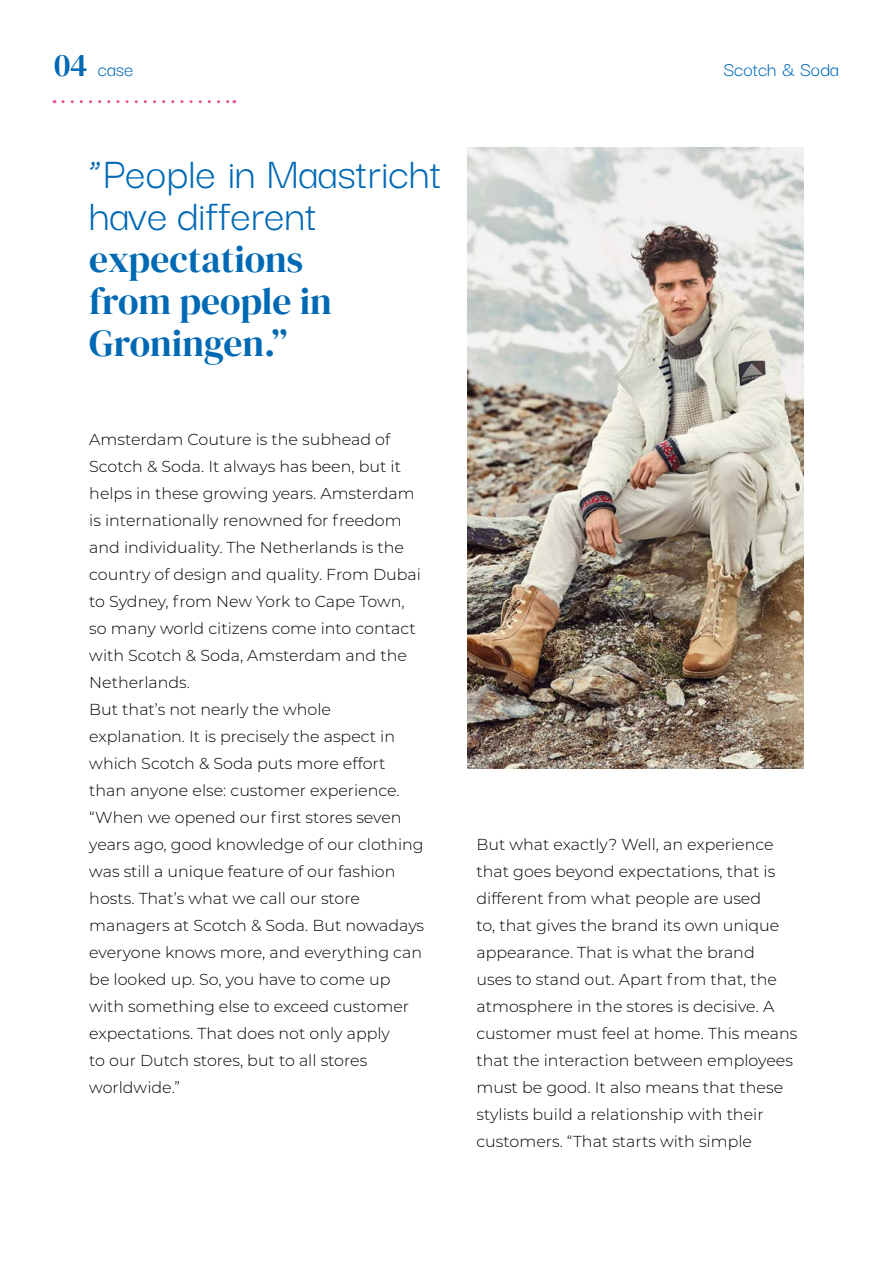
<style>
.page{position:relative;width:893px;height:1263px;background:#fff}
.page>*{position:absolute;margin:0;border:0;box-sizing:border-box;transform-origin:0 0}
.t1{font:46.5px/42px "Darker Grotesque";color:#0069b4}
.t2{font:37.5px/42px "DM Serif Display";color:#0069b4}
.t3{font:21px "Darker Grotesque";color:#0069b4}
.t4{font:300 15.9px/27px "Montserrat";color:#000}
.s1{font-family:"DM Serif Display";font-size:32.25px}
</style>
<div class="page">
<svg style="left:63px;top:100px;width:172px;height:3px"></svg>
<img style="left:468px;top:148px;width:336px;height:621px">
<h3 class="t3" style="left:54px;top:54px;width:81px"><span class="s1">04</span> case</h3>
<h3 class="t3" style="left:723px;top:53px;width:117px">Scotch &amp; Soda</h3>
<h1 class="t1" style="left:89px;top:150px;width:354px">“People in Maastricht have different</h1>
<h2 class="t2" style="left:89px;top:239px;width:244px">expectations from people in<br>Groningen.”</h2>
<p class="t4" style="left:89px;top:425px;width:336px">Amsterdam Couture is the subhead of Scotch &amp; Soda. It always has been, but it helps in these growing years. Amsterdam is internationally renowned for freedom and individuality. The Netherlands is the country of design and quality. From Dubai to Sydney, from New York to Cape Town, so many world citizens come into contact with Scotch &amp; Soda, Amsterdam and the Netherlands.<br>But that’s not nearly the whole explanation. It is precisely the aspect in which Scotch &amp; Soda puts more effort than anyone else: customer experience. “When we opened our first stores seven years ago, good knowledge of our clothing was still a unique feature of our fashion hosts. That’s what we call our store managers at Scotch &amp; Soda. But nowadays everyone knows more, and everything can be looked up. So, you have to come up with something else to exceed customer expectations. That does not only apply<br>to our Dutch stores, but to all stores worldwide.”</p>
<p class="t4" style="left:476px;top:830px;width:322px">But what exactly? Well, an experience that goes beyond expectations, that is different from what people are used<br>to, that gives the brand its own unique appearance. That is what the brand<br>uses to stand out. Apart from that, the atmosphere in the stores is decisive. A customer must feel at home. This means that the interaction between employees must be good. It also means that these stylists build a relationship with their customers. “That starts with simple</p>
</div>
